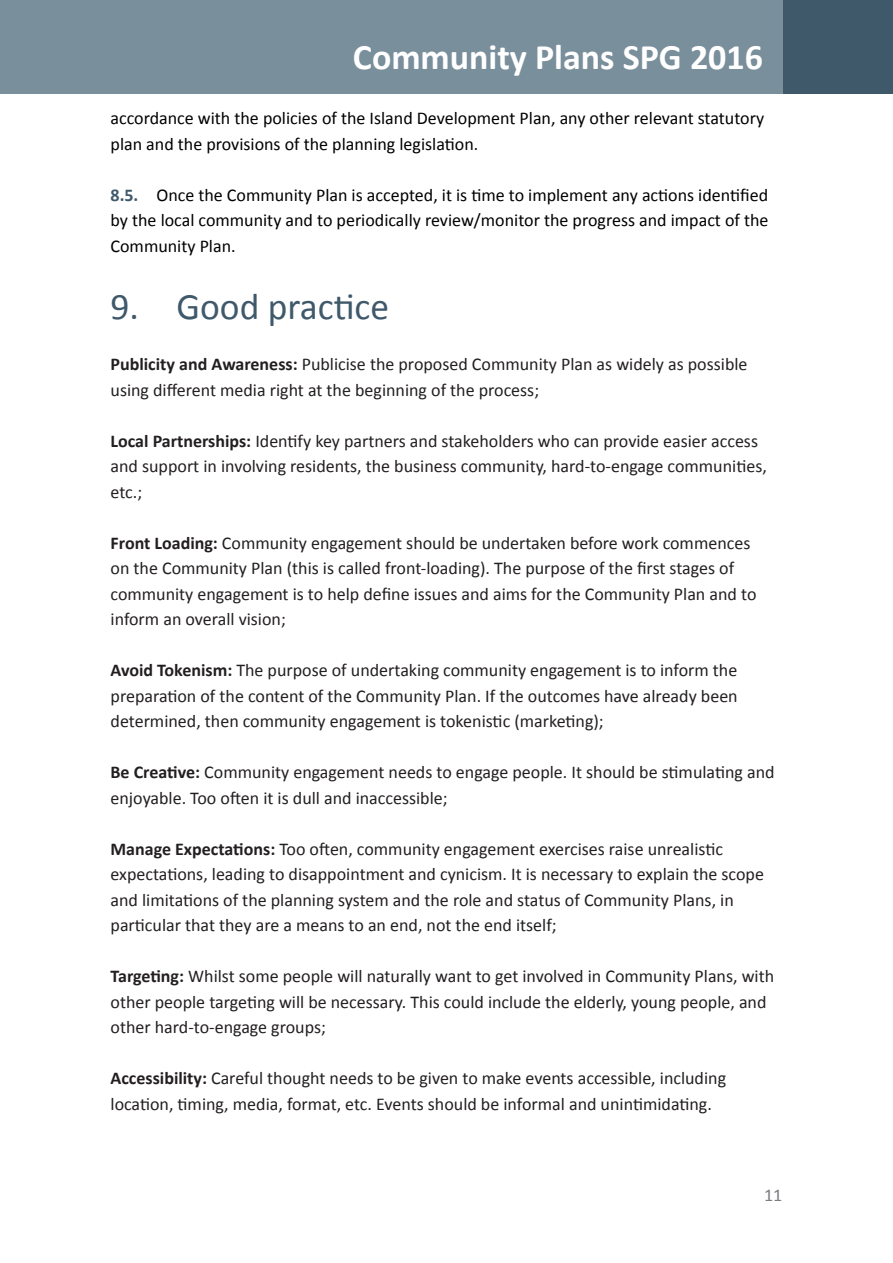
<style>
.page{position:relative;width:893px;height:1263px;background:#fff}
.page>*{position:absolute;margin:0;border:0;box-sizing:border-box;transform-origin:0 0}
.t1{font:37.5px "Calibri";color:#3f596b}
.section_title{font:700 36px "Calibri";color:#fff}
.Body_Copy{font:18px/25.5px "Calibri";color:#231f20}
.t2{font:18px/25.5px "Calibri";color:#000}
.t3{font:18px "Calibri";color:#7a7c81}
.s1{font-weight:700;color:#3f596b}
.s2{font-weight:700}
</style>
<div class="page">
<div style="left:782px;top:0;width:111px;height:94px;background:#3f596b"></div>
<div style="left:0;top:0;width:782px;height:94px;background:#798f9c"></div>
<p class="section_title" style="left:353px;top:34px;width:412px">Community Plans SPG 2016</p>
<p class="t2" style="left:111px;top:105px;width:655px">accordance with the policies of the Island Development Plan, any other relevant statutory plan and the provisions of the planning legislation.</p>
<p class="t2" style="left:111px;top:182px;width:659px;text-align:justify"><span class="s1">8.5.</span> Once the Community Plan is accepted, it is time to implement any actions identified by the local community and to periodically review/monitor the progress and impact of the Community Plan.</p>
<p class="t1" style="left:111px;top:283px;width:280px">9. Good practice</p>
<p class="Body_Copy" style="left:111px;top:351px;width:638px"><span class="s2">Publicity and Awareness:</span> Publicise the proposed Community Plan as widely as possible using different media right at the beginning of the process;</p>
<p class="Body_Copy" style="left:111px;top:428px;width:658px"><span class="s2">Local Partnerships:</span> Identify key partners and stakeholders who can provide easier access and support in involving residents, the business community, hard-to-engage communities, etc.;</p>
<p class="Body_Copy" style="left:111px;top:530px;width:647px"><span class="s2">Front Loading:</span> Community engagement should be undertaken before work commences on the Community Plan (this is called front-loading). The purpose of the first stages of community engagement is to help define issues and aims for the Community Plan and to inform an overall vision;</p>
<p class="Body_Copy" style="left:111px;top:657px;width:629px;text-align:justify"><span class="s2">Avoid Tokenism:</span> The purpose of undertaking community engagement is to inform the preparation of the content of the Community Plan. If the outcomes have already been determined, then community engagement is tokenistic (marketing);</p>
<p class="Body_Copy" style="left:111px;top:759px;width:666px"><span class="s2">Be Creative:</span> Community engagement needs to engage people. It should be stimulating and enjoyable. Too often it is dull and inaccessible;</p>
<p class="Body_Copy" style="left:111px;top:836px;width:655px"><span class="s2">Manage Expectations:</span> Too often, community engagement exercises raise unrealistic expectations, leading to disappointment and cynicism. It is necessary to explain the scope and limitations of the planning system and the role and status of Community Plans, in particular that they are a means to an end, not the end itself;</p>
<p class="Body_Copy" style="left:111px;top:963px;width:665px"><span class="s2">Targeting:</span> Whilst some people will naturally want to get involved in Community Plans, with other people targeting will be necessary. This could include the elderly, young people, and other hard-to-engage groups;</p>
<p class="Body_Copy" style="left:111px;top:1065px;width:617px"><span class="s2">Accessibility:</span> Careful thought needs to be given to make events accessible, including location, timing, media, format, etc. Events should be informal and unintimidating.</p>
<p class="t3" style="left:764px;top:1184px;width:20px">11</p>
</div>
